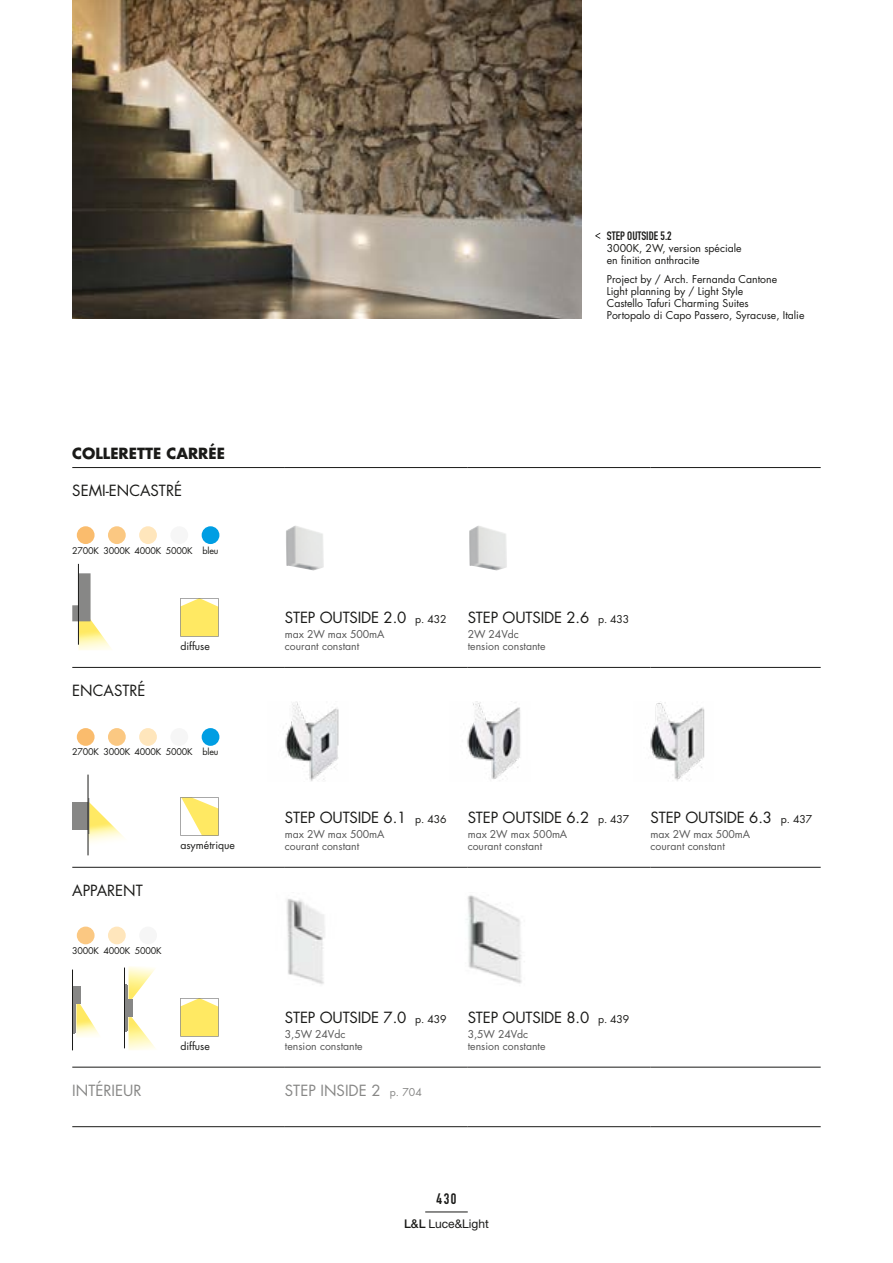
<style>
.page{position:relative;width:893px;height:1263px;background:#fff}
.page>*{position:absolute;margin:0;border:0;box-sizing:border-box;transform-origin:0 0}
.t1{font:15px "Futura";letter-spacing:-.01em;color:#1a1a18}
.t2{font:15px "Futura";color:#878786}
.t3{font:700 15px "Futura";color:#1a1a18}
.t4{font:15px "DIN Engschrift";color:#1a1a18}
.t5{font:12px "DIN Engschrift";color:#1a1a18}
.t6{font:12px "Helvetica Neue";color:#1a1a18}
.t7{font:10.5px/12px "Futura";color:#1a1a18}
.t8{font:10.5px/12px "Futura";color:#565656}
.t9{font:9px "Futura";letter-spacing:-.025em;color:#1a1a18}
.s1{font-size:10.5px}
.s2{font-weight:500}
</style>
<div class="page">
<hr style="left:425px;top:1212px;width:43px;height:1px;background:#1a1a18">
<img style="left:650px;top:702px;width:55px;height:79px">
<img style="left:283px;top:701px;width:56px;height:80px">
<img style="left:286px;top:525px;width:38px;height:45px">
<img style="left:469px;top:526px;width:38px;height:44px">
<img style="left:287px;top:899px;width:38px;height:85px">
<img style="left:466px;top:895px;width:56px;height:89px">
<img style="left:467px;top:701px;width:53px;height:79px">
<svg style="left:89px;top:801px;width:35px;height:42px"></svg>
<div style="left:72px;top:802px;width:17px;height:28px;background:#878786"></div>
<hr style="left:88px;top:774px;width:1px;height:81px;background:#1a1a18">
<svg style="left:76px;top:1004px;width:23px;height:33px"></svg>
<hr style="left:72px;top:969px;width:1px;height:81px;background:#1a1a18">
<hr style="left:73px;top:986px;width:1px;height:48px;background:#878786">
<div style="left:76px;top:986px;width:5px;height:18px;background:#878786"></div>
<hr style="left:75px;top:987px;width:1px;height:46px;background:#878786">
<svg style="left:180px;top:797px;width:39px;height:39px"></svg>
<svg style="left:129px;top:966px;width:26px;height:33px"></svg>
<svg style="left:129px;top:1017px;width:26px;height:33px"></svg>
<hr style="left:124px;top:967px;width:1px;height:81px;background:#1a1a18">
<hr style="left:125px;top:984px;width:1px;height:48px;background:#878786">
<div style="left:128px;top:999px;width:5px;height:18px;background:#878786"></div>
<hr style="left:127px;top:986px;width:1px;height:45px;background:#878786">
<svg style="left:72px;top:573px;width:40px;height:77px"></svg>
<hr style="left:78px;top:564px;width:1px;height:81px;background:#1a1a18">
<svg style="left:180px;top:998px;width:39px;height:38px"></svg>
<img style="left:72px;top:0;width:510px;height:319px">
<svg style="left:180px;top:598px;width:39px;height:39px;background:#f6e474"></svg>
<hr style="left:72px;top:467px;width:213px;height:1px;background:#1a1a18">
<hr style="left:285px;top:467px;width:183px;height:1px;background:#1a1a18">
<hr style="left:468px;top:467px;width:183px;height:1px;background:#1a1a18">
<hr style="left:651px;top:467px;width:170px;height:1px;background:#1a1a18">
<hr style="left:285px;top:867px;width:183px;height:1px;background:#1a1a18">
<hr style="left:468px;top:867px;width:183px;height:1px;background:#1a1a18">
<hr style="left:651px;top:867px;width:170px;height:1px;background:#1a1a18">
<hr style="left:285px;top:1067px;width:183px;height:1px;background:#1a1a18">
<hr style="left:468px;top:1067px;width:183px;height:1px;background:#1a1a18">
<hr style="left:651px;top:1067px;width:170px;height:1px;background:#1a1a18">
<hr style="left:285px;top:1126px;width:183px;height:1px;background:#1a1a18">
<hr style="left:468px;top:1126px;width:183px;height:1px;background:#1a1a18">
<hr style="left:651px;top:1126px;width:170px;height:1px;background:#1a1a18">
<hr style="left:72px;top:667px;width:213px;height:1px;background:#1a1a18">
<hr style="left:285px;top:667px;width:183px;height:1px;background:#1a1a18">
<hr style="left:468px;top:667px;width:183px;height:1px;background:#1a1a18">
<hr style="left:651px;top:667px;width:170px;height:1px;background:#1a1a18">
<hr style="left:72px;top:867px;width:213px;height:1px;background:#1a1a18">
<hr style="left:72px;top:1067px;width:213px;height:1px;background:#1a1a18">
<hr style="left:72px;top:1126px;width:213px;height:1px;background:#1a1a18">
<div style="left:77px;top:728px;width:18px;height:18px;background:#fabc6d;border-radius:50%"></div>
<div style="left:139px;top:728px;width:18px;height:18px;background:#ffe6bc;border-radius:50%"></div>
<div style="left:108px;top:728px;width:18px;height:18px;background:#fbc882;border-radius:50%"></div>
<div style="left:170px;top:728px;width:18px;height:18px;background:#f6f6f6;border-radius:50%"></div>
<div style="left:202px;top:728px;width:17px;height:18px;background:#009ee3;border-radius:50%"></div>
<div style="left:77px;top:526px;width:18px;height:18px;background:#fabc6d;border-radius:50%"></div>
<div style="left:139px;top:526px;width:18px;height:18px;background:#ffe6bc;border-radius:50%"></div>
<div style="left:108px;top:526px;width:18px;height:18px;background:#fbc882;border-radius:50%"></div>
<div style="left:170px;top:526px;width:18px;height:18px;background:#f6f6f6;border-radius:50%"></div>
<div style="left:202px;top:526px;width:17px;height:18px;background:#009ee3;border-radius:50%"></div>
<div style="left:108px;top:926px;width:18px;height:18px;background:#ffe6bc;border-radius:50%"></div>
<div style="left:77px;top:926px;width:18px;height:18px;background:#fbc882;border-radius:50%"></div>
<div style="left:139px;top:926px;width:18px;height:18px;background:#f6f6f6;border-radius:50%"></div>
<svg style="left:595px;top:233px;width:5px;height:6px"></svg>
<p class="t5" style="left:607px;top:229px;width:66px">STEP OUTSIDE 5.2</p>
<p class="t7" style="left:607px;top:242px;width:136px">3000K, 2W, version spéciale en finition anthracite</p>
<p class="t7" style="left:607px;top:273px;width:199px">Project by / Arch. Fernanda Cantone<br>Light planning by / Light Style<br>Castello Tafuri Charming Suites<br>Portopalo di Capo Passero, Syracuse, Italie</p>
<h1 class="t3" style="left:72px;top:443px;width:154px">COLLERETTE CARRÉE</h1>
<h1 class="t1" style="left:72px;top:480px;width:111px">SEMI-ENCASTRÉ</h1>
<p class="t9" style="left:72px;top:544px;width:148px">2700K 3000K 4000K 5000K bleu</p>
<h1 class="t1" style="left:72px;top:680px;width:75px">ENCASTRÉ</h1>
<p class="t7" style="left:180px;top:640px;width:31px">diffuse</p>
<p class="t9" style="left:72px;top:746px;width:148px">2700K 3000K 4000K 5000K bleu</p>
<h1 class="t1" style="left:72px;top:880px;width:72px">APPARENT</h1>
<p class="t7" style="left:180px;top:839px;width:56px">asymétrique</p>
<p class="t9" style="left:72px;top:944px;width:91px">3000K 4000K 5000K</p>
<h1 class="t1" style="left:285px;top:607px;width:163px">STEP OUTSIDE 2.0 <span class="s1">p. 432</span></h1>
<p class="t8" style="left:285px;top:628px;width:101px">max 2W max 500mA courant constant</p>
<h1 class="t1" style="left:468px;top:607px;width:163px">STEP OUTSIDE 2.6 <span class="s1">p. 433</span></h1>
<p class="t8" style="left:468px;top:628px;width:79px">2W 24Vdc tension constante</p>
<h1 class="t1" style="left:285px;top:807px;width:163px">STEP OUTSIDE 6.1 <span class="s1">p. 436</span></h1>
<p class="t8" style="left:285px;top:828px;width:101px">max 2W max 500mA courant constant</p>
<h1 class="t1" style="left:468px;top:807px;width:163px">STEP OUTSIDE 6.2 <span class="s1">p. 437</span></h1>
<p class="t8" style="left:468px;top:828px;width:101px">max 2W max 500mA courant constant</p>
<h1 class="t1" style="left:651px;top:807px;width:163px">STEP OUTSIDE 6.3 <span class="s1">p. 437</span></h1>
<p class="t8" style="left:651px;top:828px;width:101px">max 2W max 500mA courant constant</p>
<p class="t7" style="left:180px;top:1040px;width:31px">diffuse</p>
<h1 class="t1" style="left:285px;top:1007px;width:163px">STEP OUTSIDE 7.0 <span class="s1">p. 439</span></h1>
<p class="t8" style="left:285px;top:1028px;width:79px">3,5W 24Vdc tension constante</p>
<h1 class="t2" style="left:72px;top:1080px;width:71px">INTÉRIEUR</h1>
<h1 class="t2" style="left:285px;top:1080px;width:138px">STEP INSIDE 2 <span class="s1">p. 704</span></h1>
<h1 class="t1" style="left:468px;top:1007px;width:163px">STEP OUTSIDE 8.0 <span class="s1">p. 439</span></h1>
<p class="t8" style="left:468px;top:1028px;width:79px">3,5W 24Vdc tension constante</p>
<h1 class="t4" style="left:437px;top:1189px;width:21px">430</h1>
<p class="t6" style="left:404px;top:1216px;width:86px"><span class="s2">L&amp;L</span> Luce&amp;Light</p>
</div>
